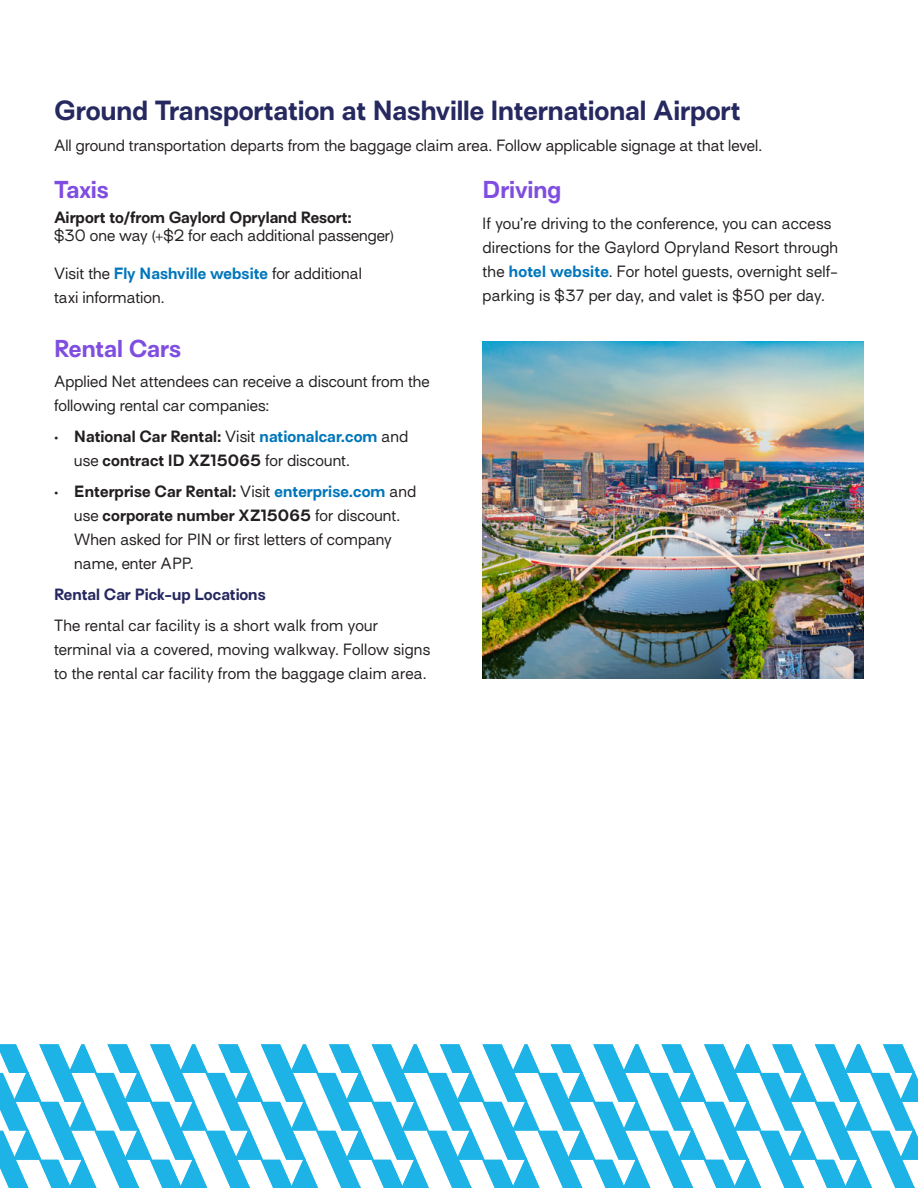
<style>
.page{position:relative;width:918px;height:1188px;background:#fff}
.page>*{position:absolute;margin:0;border:0;box-sizing:border-box;transform-origin:0 0}
.t1{font:700 25.5px "Surt";letter-spacing:-.005em;color:#262860}
.t2{font:700 22.5px "Surt";letter-spacing:-.01em;color:#7f4ee0}
.t3{font:300 15px/24px "Surt";letter-spacing:.005em;color:#231f20}
.t4{font:700 15px/24px "Surt";color:#231f20}
.t5{font:700 15px "Surt";color:#262860}
.s1{font-weight:700;color:#0076bb}
.s2{font-weight:300}
.s3{color:#0076bb}
.s4{font-weight:700}
</style>
<div class="page">
<svg style="left:0;top:1044px;width:918px;height:144px"></svg>
<img style="left:483px;top:341px;width:381px;height:337px">
<h1 class="t1" style="left:54px;top:94px;width:688px">Ground Transportation at Nashville International Airport</h1>
<p class="t3" style="left:54px;top:135px;width:709px">All ground transportation departs from the baggage claim area. Follow applicable signage at that level.</p>
<h2 class="t2" style="left:54px;top:176px;width:56px">Taxis</h2>
<p class="t4" style="left:54px;top:207px;width:299px">Airport to/from Gaylord Opryland Resort:</p>
<p class="t3" style="left:54px;top:225px;width:342px">$30 one way (+$2 for each additional passenger)</p>
<p class="t3" style="left:54px;top:263px;width:309px">Visit the <span class="s1">Fly Nashville website</span> for additional taxi information.</p>
<h2 class="t2" style="left:54px;top:334px;width:129px">Rental Cars</h2>
<p class="t3" style="left:54px;top:371px;width:377px">Applied Net attendees can receive a discount from the following rental car companies:</p>
<p class="t4" style="left:74px;top:426px;width:335px;text-indent:-20px"><span class="s2">•</span> National Car Rental: <span class="s2">Visit</span> <span class="s3">nationalcar.com</span> <span class="s2">and use</span> contract ID XZ15065 <span class="s2">for discount.</span></p>
<p class="t3" style="left:74px;top:481px;width:343px;text-indent:-20px">• <span class="s4">Enterprise Car Rental:</span> Visit <span class="s1">enterprise.com</span> and use <span class="s4">corporate number XZ15065</span> for discount.<br>When asked for PIN or first letters of company name, enter APP.</p>
<p class="t5" style="left:54px;top:585px;width:213px">Rental Car Pick-up Locations</p>
<p class="t3" style="left:54px;top:615px;width:378px">The rental car facility is a short walk from your terminal via a covered, moving walkway. Follow signs to the rental car facility from the baggage claim area.</p>
<h2 class="t2" style="left:483px;top:176px;width:80px">Driving</h2>
<p class="t3" style="left:483px;top:213px;width:357px">If you’re driving to the conference, you can access directions for the Gaylord Opryland Resort through the <span class="s1">hotel website</span>. For hotel guests, overnight self&shy;parking is $37 per day, and valet is $50 per day.</p>
</div>
